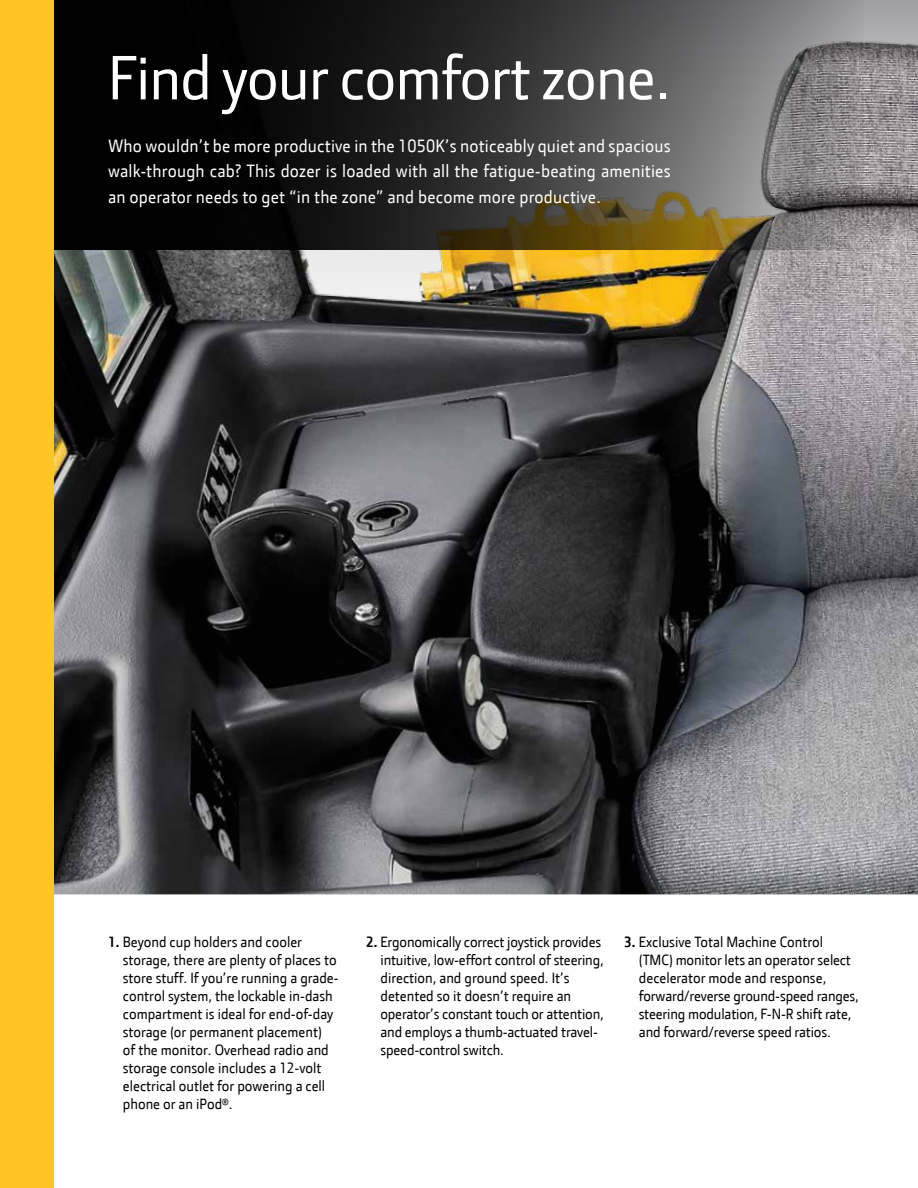
<style>
.page{position:relative;width:918px;height:1188px;background:#fff}
.page>*{position:absolute;margin:0;border:0;box-sizing:border-box;transform-origin:0 0}
.t1{font:63px "JD Sans";letter-spacing:-.015em;color:#fff}
.t2{font:18px/25.5px "JD Sans";letter-spacing:.01em;color:#fff;text-align:justify}
.t3{font:15px/18px "JD Sans";color:#000}
.s1{font-weight:700}
</style>
<div class="page">
<img style="left:54px;top:0;width:864px;height:894px">
<svg style="left:54px;top:0;width:810px;height:250px;background:#353431"></svg>
<div style="left:0;top:0;width:54px;height:1188px;background:#ffc425"></div>
<h1 class="t1" style="left:108px;top:37px;width:564px">Find your comfort zone.</h1>
<p class="t2" style="left:108px;top:132px;width:564px">Who wouldn’t be more productive in the 1050K’s noticeably quiet and spacious walk-through cab? This dozer is loaded with all the fatigue-beating amenities an operator needs to get “in the zone” and become more productive.</p>
<p class="t3" style="left:123px;top:933px;width:217px;text-indent:-15px"><span class="s1">1.</span> Beyond cup holders and cooler storage, there are plenty of places to store stuff. If you’re running a grade&shy;control system, the lockable in-dash compartment is ideal for end-of-day storage (or permanent placement)<br>of the monitor. Overhead radio and storage console includes a 12-volt electrical outlet for powering a cell phone or an iPod®.</p>
<p class="t3" style="left:380px;top:933px;width:225px;text-indent:-14px"><span class="s1">2.</span> Ergonomically correct joystick provides intuitive, low-effort control of steering, direction, and ground speed. It’s detented so it doesn’t require an operator’s constant touch or attention, and employs a thumb-actuated travel&shy;speed-control switch.</p>
<p class="t3" style="left:639px;top:933px;width:221px;text-indent:-15px"><span class="s1">3.</span> Exclusive Total Machine Control (TMC) monitor lets an operator select decelerator mode and response, forward/reverse ground-speed ranges, steering modulation, F-N-R shift rate, and forward/reverse speed ratios.</p>
</div>
